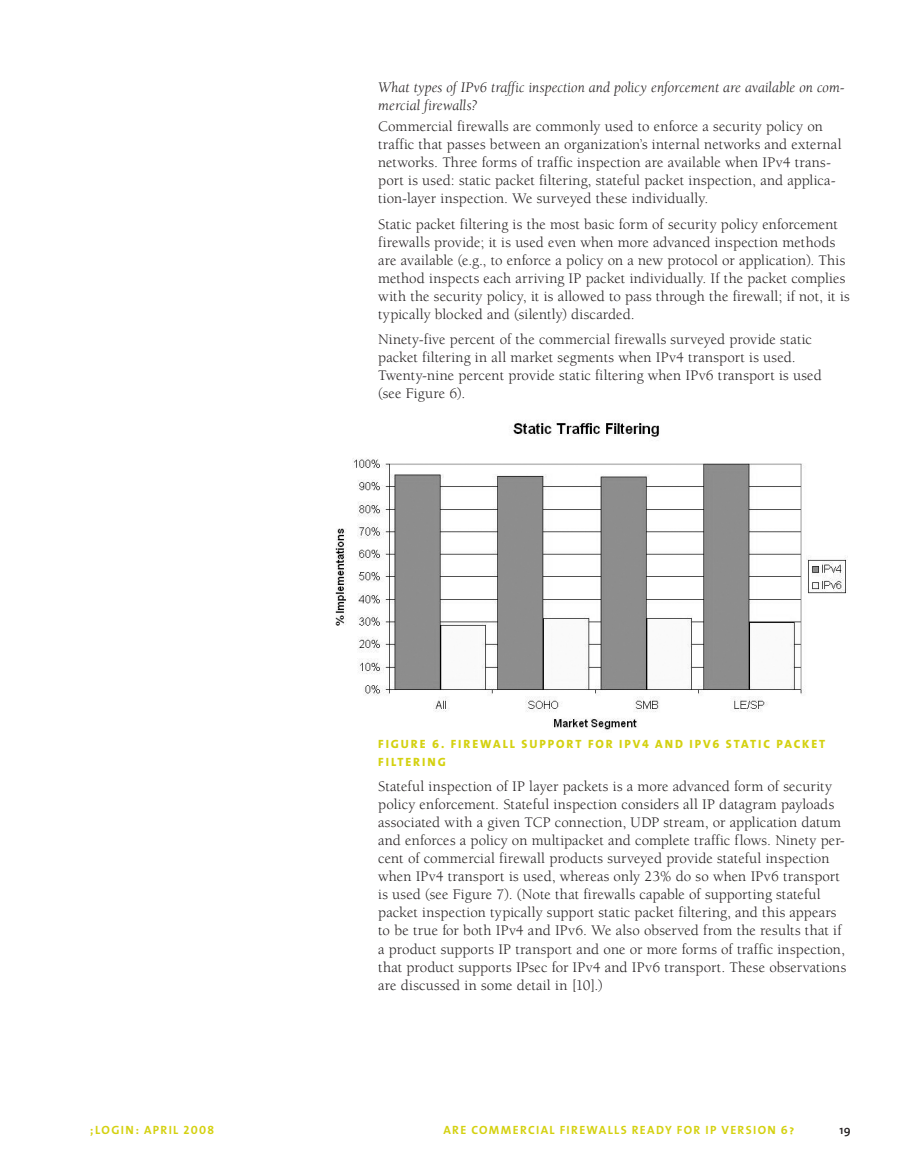
<style>
.page{position:relative;width:905px;height:1175px;background:#fff}
.page>*{position:absolute;margin:0;border:0;box-sizing:border-box;transform-origin:0 0}
._2_Body_2b{font:15px/18px "Berkeley";letter-spacing:.005em;color:#231f20}
._2__Body_3p_Indent{font:italic 15px/18px "Berkeley";letter-spacing:.005em;color:#231f20}
._3__Caption{font:12px/18px "The Mix Extra Bold Caps";letter-spacing:.16em;color:#d4d110}
.RH_Verso{font:12px "The Mix Bold Caps";letter-spacing:.115em;color:#d4d110}
.RH_Verso-2{font:600 12px "The Mix";color:#231f20}
</style>
<div class="page">
<img style="left:335px;top:420px;width:511px;height:310px">
<p class="_2__Body_3p_Indent" style="left:378px;top:79px;width:468px">What types of IPv6 traffic inspection and policy enforcement are available on com&shy;mercial firewalls?</p>
<p class="_2_Body_2b" style="left:378px;top:118px;width:465px">Commercial firewalls are commonly used to enforce a security policy on traffic that passes between an organization’s internal networks and external networks. Three forms of traffic inspection are available when IPv4 trans&shy;port is used: static packet filtering, stateful packet inspection, and applica&shy;tion-layer inspection. We surveyed these individually.</p>
<p class="_2_Body_2b" style="left:378px;top:215px;width:473px">Static packet filtering is the most basic form of security policy enforcement firewalls provide; it is used even when more advanced inspection methods are available (e.g., to enforce a policy on a new protocol or application). This method inspects each arriving IP packet individually. If the packet complies with the security policy, it is allowed to pass through the firewall; if not, it is typically blocked and (silently) discarded.</p>
<p class="_2_Body_2b" style="left:378px;top:331px;width:445px">Ninety-five percent of the commercial firewalls surveyed provide static packet filtering in all market segments when IPv4 transport is used.<br>Twenty-nine percent provide static filtering when IPv6 transport is used (see Figure 6).</p>
<p class="_3__Caption" style="left:378px;top:734px;width:448px">FIGURE 6. FIREWALL SUPP ORT F OR I PV4 AND I PV6 S TATIC PACKET<br>FILTERING</p>
<p class="_2_Body_2b" style="left:378px;top:778px;width:469px">Stateful inspection of IP layer packets is a more advanced form of security policy enforcement. Stateful inspection considers all IP datagram payloads associated with a given TCP connection, UDP stream, or application datum and enforces a policy on multipacket and complete traffic flows. Ninety per&shy;cent of commercial firewall products surveyed provide stateful inspection when IPv4 transport is used, whereas only 23% do so when IPv6 transport is used (see Figure 7). (Note that firewalls capable of supporting stateful packet inspection typically support static packet filtering, and this appears to be true for both IPv4 and IPv6. We also observed from the results that if a product supports IP transport and one or more forms of traffic inspection, that product supports IPsec for IPv4 and IPv6 transport. These observations are discussed in some detail in [10].)</p>
<p class="RH_Verso" style="left:90px;top:1120px;width:14px">;LOGIN</p>
<p class="RH_Verso" style="left:136px;top:1120px;width:80px">: APRIL 2008</p>
<p class="RH_Verso" style="left:443px;top:1120px;width:352px">ARE COMMERCIAL FIREWALLS READY FOR IP VERSION 6?</p>
<p class="RH_Verso-2" style="left:839px;top:1120px;width:9px">19</p>
</div>
